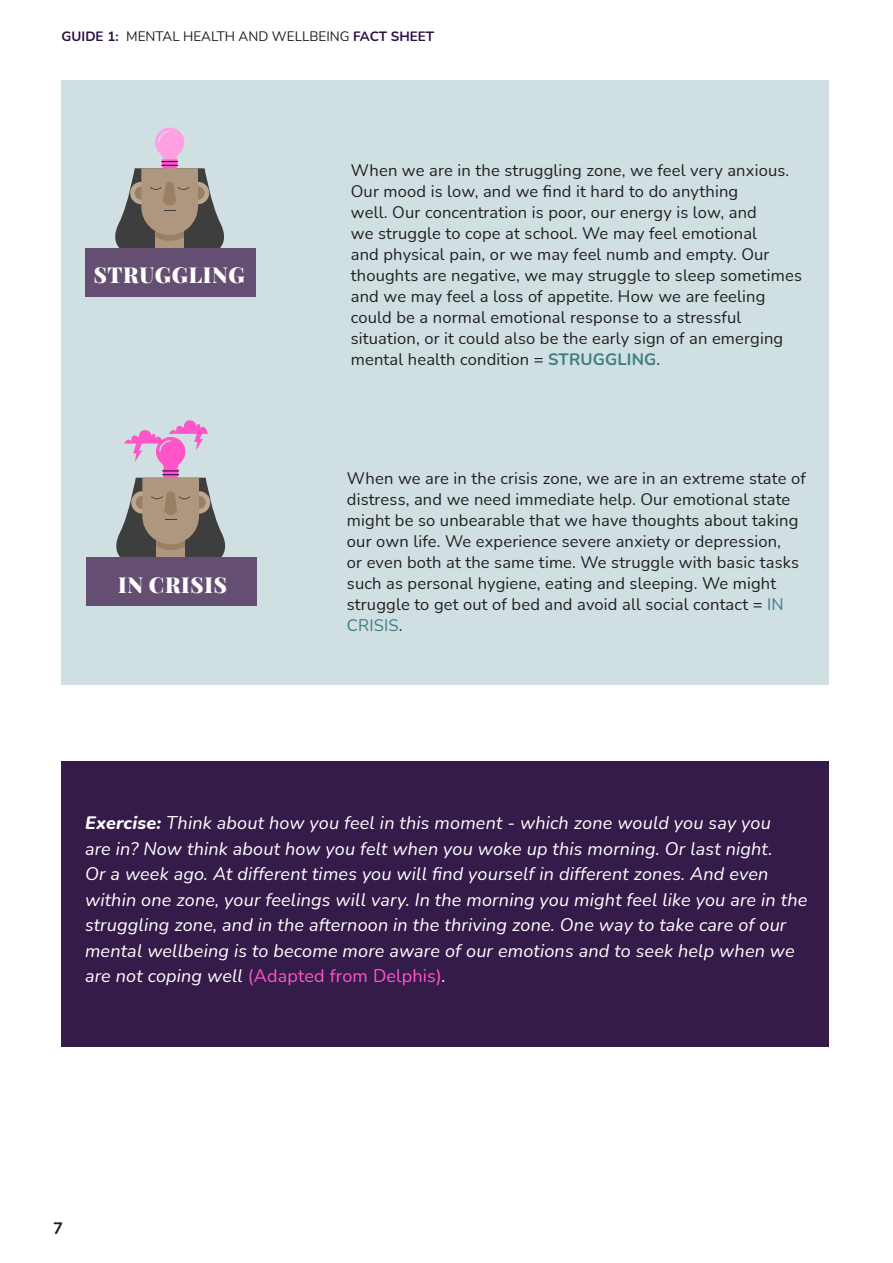
<style>
.page{position:relative;width:893px;height:1263px;background:#fff}
.page>*{position:absolute;margin:0;border:0;box-sizing:border-box;transform-origin:0 0}
.body{font:21.6px "Playfair Display";letter-spacing:.03em;color:#fff}
.body-2{font:italic 18px/25.5px "Nunito";letter-spacing:.01em;color:#fff}
.body-3{font:16.5px/21px "Nunito";letter-spacing:.01em;color:#231f20}
.t1{font:700 16.5px "Nunito";color:#231f20}
.t2{font:13.5px "Nunito";color:#231f20}
.s1{font-weight:700;color:#2d1141}
.s2{font-weight:700;color:#3d7d85}
.s3{color:#3d7d85}
.s4{font-weight:800}
.s5{font-style:normal;color:#ff55c8}
</style>
<div class="page">
<div style="left:62px;top:761px;width:767px;height:286px;background:#351b49"></div>
<div style="left:62px;top:80px;width:767px;height:605px;background:#d0e0e2"></div>
<svg style="left:115px;top:127px;width:110px;height:121px"></svg>
<div style="left:85px;top:248px;width:171px;height:49px;background:#644f72"></div>
<div style="left:86px;top:557px;width:171px;height:49px;background:#644f72"></div>
<svg style="left:116px;top:420px;width:110px;height:137px"></svg>
<p class="t2" style="left:62px;top:27px;width:374px"><span class="s1">GUIDE 1:</span> MENTAL HEALTH AND WELLBEING <span class="s1">FACT SHEET</span></p>
<p class="body" style="left:94px;top:258px;width:153px">STRUGGLING</p>
<p class="body" style="left:118px;top:568px;width:110px">IN CRISIS</p>
<p class="body-3" style="left:351px;top:159px;width:453px">When we are in the struggling zone, we feel very anxious.<br>Our mood is low, and we find it hard to do anything<br>well. Our concentration is poor, our energy is low, and<br>we struggle to cope at school. We may feel emotional<br>and physical pain, or we may feel numb and empty. Our thoughts are negative, we may struggle to sleep sometimes and we may feel a loss of appetite. How we are feeling could be a normal emotional response to a stressful situation, or it could also be the early sign of an emerging mental health condition = <span class="s2">STRUGGLING</span>.</p>
<p class="body-3" style="left:347px;top:467px;width:460px">When we are in the crisis zone, we are in an extreme state of distress, and we need immediate help. Our emotional state might be so unbearable that we have thoughts about taking our own life. We experience severe anxiety or depression,<br>or even both at the same time. We struggle with basic tasks such as personal hygiene, eating and sleeping. We might struggle to get out of bed and avoid all social contact = <span class="s3">IN CRISIS</span>.</p>
<p class="body-2" style="left:85px;top:810px;width:724px"><span class="s4">Exercise:</span> Think about how you feel in this moment - which zone would you say you<br>are in? Now think about how you felt when you woke up this morning. Or last night.<br>Or a week ago. At different times you will find yourself in different zones. And even within one zone, your feelings will vary. In the morning you might feel like you are in the struggling zone, and in the afternoon in the thriving zone. One way to take care of our mental wellbeing is to become more aware of our emotions and to seek help when we are not coping well <span class="s5">(Adapted from Delphis)</span>.</p>
<p class="t1" style="left:53px;top:1216px;width:11px">7</p>
</div>
